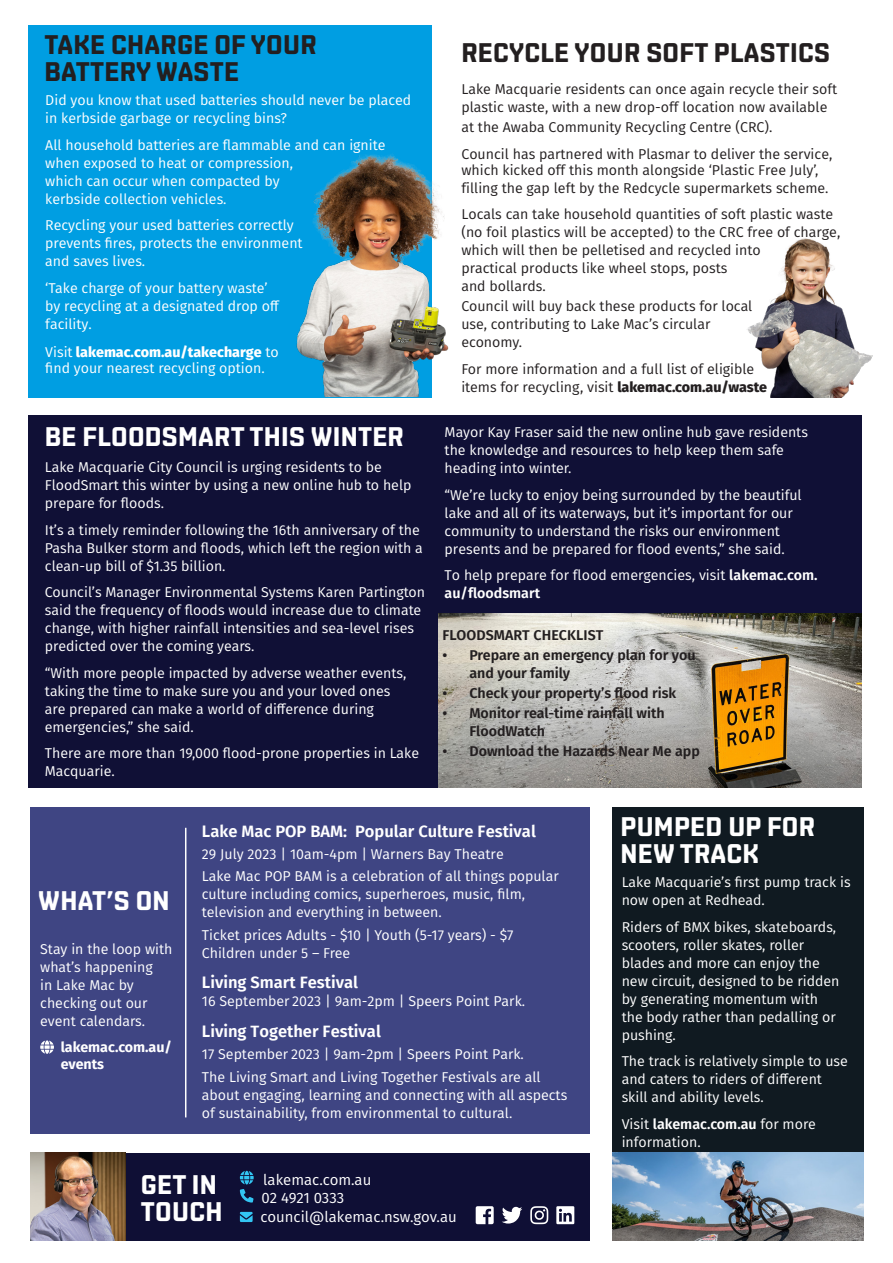
<style>
.page{position:relative;width:893px;height:1263px;background:#fff}
.page>*{position:absolute;margin:0;border:0;box-sizing:border-box;transform-origin:0 0}
.t1{font:700 27px/26.8px "Shentox";letter-spacing:.01em;color:#fff}
.t2{font:700 27px/26.8px "Shentox";letter-spacing:.01em;color:#231f20}
.t3{font:600 16.5px "Fira Sans";color:#fff}
.t4{font:15px/18px "Fira Sans";color:#fff}
.t5{font:14.25px/18px "Fira Sans";color:#fff}
.t6{font:14.25px/18px "Fira Sans";color:#231f20}
.t7{font:600 14.25px/18px "Fira Sans";color:#231f20}
.t8{font:700 14.25px/16.5px "Fira Sans";color:#fff}
.s1{font-weight:800}
.s2{font-weight:600}
</style>
<div class="page">
<div style="left:28px;top:25px;width:404px;height:372px;background:#009ee2"></div>
<div style="left:30px;top:807px;width:560px;height:327px;background:#3f4583"></div>
<div style="left:125px;top:1153px;width:465px;height:88px;background:#0f0f35"></div>
<img style="left:30px;top:1153px;width:95px;height:88px">
<svg style="left:240px;top:1171px;width:14px;height:31px"></svg>
<svg style="left:240px;top:1212px;width:13px;height:10px"></svg>
<svg style="left:40px;top:1040px;width:14px;height:14px"></svg>
<hr style="left:185px;top:828px;width:1px;height:289px;background:#fff">
<svg style="left:476px;top:1206px;width:98px;height:18px"></svg>
<div style="left:612px;top:807px;width:251px;height:434px;background:#101a21"></div>
<div style="left:28px;top:416px;width:834px;height:372px;background:#101036"></div>
<img style="left:439px;top:614px;width:423px;height:174px">
<img style="left:747px;top:238px;width:126px;height:159px">
<img style="left:612px;top:1153px;width:251px;height:88px">
<img style="left:296px;top:154px;width:153px;height:243px">
<p class="t2" style="left:45px;top:31px;width:274px">TAKE CHARGE OF YOUR<br>BATTERY WASTE</p>
<p class="t5" style="left:45px;top:91px;width:367px">Did you know that used batteries should never be placed in kerbside garbage or recycling bins?</p>
<p class="t5" style="left:45px;top:135px;width:342px">All household batteries are flammable and can ignite when exposed to heat or compression,<br>which can occur when compacted by<br>kerbside collection vehicles.</p>
<p class="t5" style="left:45px;top:216px;width:259px">Recycling your used batteries correctly prevents fires, protects the environment and saves lives.</p>
<p class="t5" style="left:45px;top:278px;width:236px">‘Take charge of your battery waste’ by recycling at a designated drop off facility.</p>
<p class="t5" style="left:45px;top:343px;width:235px;line-height:16.4px">Visit <span class="s1">lakemac.com.au/takecharge</span> to find your nearest recycling option.</p>
<p class="t1" style="left:45px;top:423px;width:361px">BE FLOODSMART THIS WINTER</p>
<p class="t5" style="left:45px;top:458px;width:368px">Lake Macquarie City Council is urging residents to be<br>FloodSmart this winter by using a new online hub to help prepare for floods.</p>
<p class="t5" style="left:45px;top:521px;width:380px">It’s a timely reminder following the 16th anniversary of the<br>Pasha Bulker storm and floods, which left the region with a clean-up bill of $1.35 billion.</p>
<p class="t5" style="left:45px;top:583px;width:382px">Council’s Manager Environmental Systems Karen Partington said the frequency of floods would increase due to climate change, with higher rainfall intensities and sea-level rises predicted over the coming years.</p>
<p class="t5" style="left:45px;top:664px;width:363px">“With more people impacted by adverse weather events, taking the time to make sure you and your loved ones are prepared can make a world of difference during emergencies,” she said.</p>
<p class="t5" style="left:45px;top:744px;width:376px">There are more than 19,000 flood-prone properties in Lake<br>Macquarie.</p>
<p class="t2" style="left:461px;top:39px;width:370px">RECYCLE YOUR SOFT PLASTICS</p>
<p class="t6" style="left:461px;top:80px;width:377px">Lake Macquarie residents can once again recycle their soft plastic waste, with a new drop-off location now available</p>
<p class="t6" style="left:461px;top:113px;width:372px;line-height:26.5px">at the Awaba Community Recycling Centre (CRC).<br>Council has partnered with Plasmar to deliver the service,</p>
<p class="t6" style="left:461px;top:161px;width:369px">which kicked off this month alongside ‘Plastic Free July’, filling the gap left by the Redcycle supermarkets scheme.</p>
<p class="t6" style="left:461px;top:205px;width:380px">Locals can take household quantities of soft plastic waste (no foil plastics will be accepted) to the CRC free of charge, which will then be pelletised and recycled into<br>practical products like wheel stops, posts<br>and bollards.</p>
<p class="t6" style="left:461px;top:297px;width:293px">Council will buy back these products for local use, contributing to Lake Mac’s circular economy.</p>
<p class="t6" style="left:461px;top:359px;width:307px">For more information and a full list of eligible items for recycling, visit <span class="s1">lakemac.com.au/waste</span></p>
<p class="t5" style="left:445px;top:423px;width:365px">Mayor Kay Fraser said the new online hub gave residents the knowledge and resources to help keep them safe heading into winter.</p>
<p class="t5" style="left:445px;top:486px;width:359px">“We’re lucky to enjoy being surrounded by the beautiful lake and all of its waterways, but it’s important for our community to understand the risks our environment presents and be prepared for flood events,” she said.</p>
<p class="t5" style="left:445px;top:565px;width:375px">To help prepare for flood emergencies, visit <span class="s2">lakemac.com. au/floodsmart</span></p>
<p class="t7" style="left:442px;top:625px;width:162px">FLOODSMART CHECKLIST</p>
<p class="t7" style="left:469px;top:645px;width:228px;text-indent:-27px">• Prepare an emergency plan for you and your family</p>
<p class="t7" style="left:442px;top:683px;width:235px">• Check your property’s flood risk</p>
<p class="t7" style="left:469px;top:703px;width:197px;text-indent:-27px">• Monitor real-time rainfall with<br>FloodWatch</p>
<p class="t7" style="left:442px;top:741px;width:259px">• Download the Hazards Near Me app</p>
<p class="t1" style="left:38px;top:887px;width:133px">WHAT’S ON</p>
<p class="t5" style="left:40px;top:939px;width:134px">Stay in the loop with what’s happening<br>in Lake Mac by checking out our event calendars.</p>
<p class="t8" style="left:61px;top:1038px;width:113px">lakemac.com.au/ events</p>
<p class="t3" style="left:202px;top:817px;width:335px">Lake Mac POP BAM: Popular Culture Festival</p>
<p class="t5" style="left:202px;top:843px;width:358px;line-height:22.2px">29 July 2023 | 10am-4pm | Warners Bay Theatre<br>Lake Mac POP BAM is a celebration of all things popular</p>
<p class="t5" style="left:202px;top:885px;width:325px">culture including comics, superheroes, music, film, television and everything in between.</p>
<p class="t5" style="left:202px;top:925px;width:313px">Ticket prices Adults - $10 | Youth (5-17 years) - $7<br>Children under 5 – Free</p>
<p class="t3" style="left:202px;top:969px;width:158px">Living Smart Festival</p>
<p class="t5" style="left:202px;top:992px;width:325px">16 September 2023 | 9am-2pm | Speers Point Park.</p>
<p class="t3" style="left:202px;top:1018px;width:180px">Living Together Festival</p>
<p class="t5" style="left:202px;top:1043px;width:340px;line-height:22.2px">17 September 2023 | 9am-2pm | Speers Point Park.<br>The Living Smart and Living Together Festivals are all</p>
<p class="t5" style="left:202px;top:1085px;width:367px">about engaging, learning and connecting with all aspects of sustainability, from environmental to cultural.</p>
<p class="t1" style="left:141px;top:1171px;width:83px">GET IN<br>TOUCH</p>
<p class="t4" style="left:261px;top:1170px;width:111px">lakemac.com.au<br>02 4921 0333</p>
<p class="t4" style="left:261px;top:1207px;width:198px">council@lakemac.nsw.gov.au</p>
<p class="t1" style="left:621px;top:813px;width:196px">PUMPED UP FOR<br>NEW TRACK</p>
<p class="t5" style="left:622px;top:873px;width:230px">Lake Macquarie’s first pump track is now open at Redhead.</p>
<p class="t5" style="left:622px;top:917px;width:219px">Riders of BMX bikes, skateboards, scooters, roller skates, roller blades and more can enjoy the new circuit, designed to be ridden by generating momentum with the body rather than pedalling or pushing.</p>
<p class="t5" style="left:622px;top:1052px;width:228px">The track is relatively simple to use and caters to riders of different skill and ability levels.</p>
<p class="t5" style="left:622px;top:1114px;width:196px">Visit <span class="s2">lakemac.com.au</span> for more information.</p>
</div>
